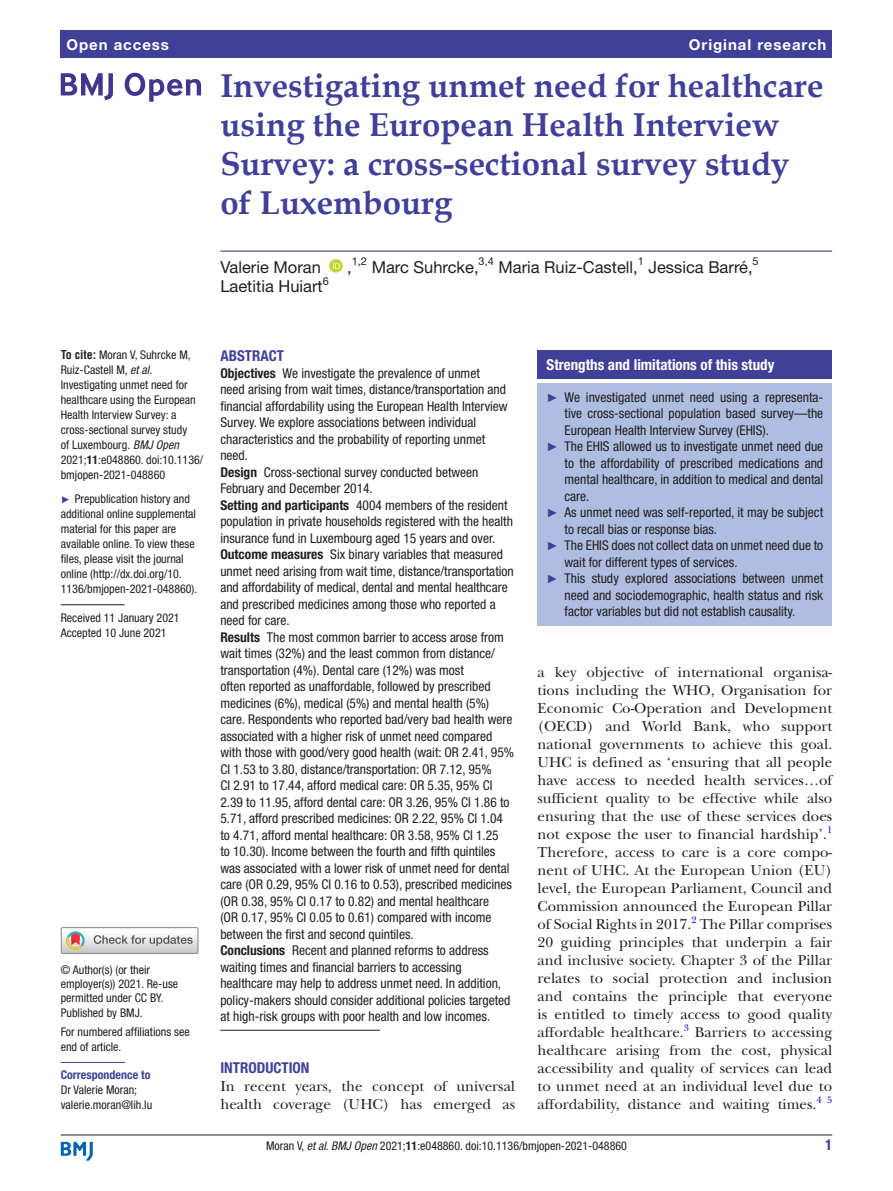
<style>
.page{position:relative;width:893px;height:1191px;background:#fff}
.page>*{position:absolute;margin:0;border:0;box-sizing:border-box;transform-origin:0 0}
.t1{font:700 33px/39px "Book Antiqua";color:#414099}
.t2{font:16.5px "Helvetica Neue LT Std";color:#231f20}
.t3{font:15px/18px "New Baskerville";color:#231f20;text-align:justify}
.t4{font:700 condensed 15px "Helvetica Neue LT Std";color:#fff}
.t5{font:700 15px "Helvetica Neue LT Std";letter-spacing:.065em;color:#fff}
.t6{font:700 condensed 15px "Helvetica Neue LT Std";color:#414099}
.t7{font:condensed 13.5px/16.5px "Helvetica Neue LT Std";color:#231f20}
.t8{font:condensed 12px/15px "Helvetica Neue LT Std";color:#231f20}
.t9{font:700 condensed 12px "Helvetica Neue LT Std";color:#414099}
.t10{font:10.95px "Helvetica Neue LT Std";color:#231f20}
.t11{font:9.9px "New Baskerville";color:#00f}
.s1{font-family:"Helvetica LT Std";font-weight:700}
.s2{font-style:italic}
.s3{font-weight:700}
.s4{font-family:"Arial";font-stretch:normal;font-size:9.75px;color:#414099}
.s5{font-family:"Arial";font-stretch:normal;font-size:12px;color:#414099}
</style>
<div class="page">
<hr style="left:61px;top:1134px;width:771px;height:1px;background:#231f20">
<svg style="left:61px;top:1141px;width:32px;height:19px"></svg>
<div style="left:61px;top:31px;width:771px;height:27px;background:#414099"></div>
<hr style="left:220px;top:250px;width:612px;height:2px;background:#414099">
<svg style="left:329px;top:259px;width:14px;height:14px"></svg>
<hr style="left:61px;top:604px;width:64px;height:1px;background:#231f20">
<hr style="left:61px;top:1062px;width:64px;height:1px;background:#414099">
<svg style="left:61px;top:73px;width:52px;height:27px"></svg>
<svg style="left:125px;top:73px;width:76px;height:29px"></svg>
<div style="left:61px;top:927px;width:138px;height:27px;border:1px solid #969090"></div>
<svg style="left:61px;top:927px;width:137px;height:26px"></svg>
<hr style="left:220px;top:1030px;width:160px;height:1px;background:#231f20">
<div style="left:538px;top:350px;width:294px;height:29px;background:#414099"></div>
<div style="left:538px;top:383px;width:294px;height:242px;background:#afbde1"></div>
<p class="t5" style="left:66px;top:35px;width:104px">Open access</p>
<p class="t5" style="left:689px;top:35px;width:139px">Original research</p>
<h1 class="t1" style="left:220px;top:66px;width:605px">Investigating unmet need for healthcare using the European Health Interview Survey: a cross-sectional survey study of Luxembourg</h1>
<p class="t2" style="left:220px;top:257px;width:102px">Valerie Moran</p>
<p class="t2" style="left:347px;top:257px;width:6px">,</p>
<p class="t10" style="left:352px;top:255px;width:17px">1,2</p>
<p class="t2" style="left:372px;top:257px;width:108px">Marc Suhrcke,</p>
<p class="t10" style="left:479px;top:255px;width:17px">3,4</p>
<p class="t2" style="left:498px;top:257px;width:141px">Maria Ruiz-Castell,</p>
<p class="t10" style="left:638px;top:255px;width:8px">1</p>
<p class="t2" style="left:648px;top:257px;width:106px">Jessica Barré,</p>
<p class="t10" style="left:753px;top:255px;width:8px">5</p>
<p class="t2" style="left:220px;top:276px;width:104px">Laetitia Huiart</p>
<p class="t10" style="left:323px;top:274px;width:8px">6</p>
<p class="t8" style="left:61px;top:347px;width:144px"><span class="s1">To cite:</span> Moran V, Suhrcke M,<br>Ruiz-Castell M, <span class="s2">et al</span>.<br>Investigating unmet need for healthcare using the European<br>Health Interview Survey: a cross-sectional survey study<br>of Luxembourg. <span class="s2">BMJ Open<br></span>2021;<span class="s3">11</span>:e048860. doi:10.1136/ bmjopen-2021-048860</p>
<p class="t8" style="left:61px;top:491px;width:138px"><span class="s4">►</span> Prepublication history and additional online supplemental material for this paper are available online. To view these files, please visit the journal online (http://dx.doi.org/10.<br>1136/bmjopen-2021-048860).</p>
<p class="t8" style="left:61px;top:610px;width:120px">Received 11 January 2021<br>Accepted 10 June 2021</p>
<p class="t8" style="left:61px;top:962px;width:119px;line-height:14.4px">© Author(s) (or their employer(s)) 2021. Re-use permitted under CC BY.<br>Published by BMJ.</p>
<p class="t8" style="left:61px;top:1024px;width:130px">For numbered affiliations see end of article.</p>
<p class="t9" style="left:61px;top:1067px;width:91px">Correspondence to</p>
<p class="t8" style="left:61px;top:1082px;width:93px">Dr Valerie Moran; valerie.moran@lih.lu</p>
<p class="t6" style="left:220px;top:347px;width:65px">ABSTRACT</p>
<p class="t7" style="left:220px;top:364px;width:295px"><span class="s3">Objectives</span> We investigate the prevalence of unmet<br>need arising from wait times, distance/transportation and financial affordability using the European Health Interview Survey. We explore associations between individual characteristics and the probability of reporting unmet need.<br><span class="s3">Design</span> Cross-sectional survey conducted between February and December 2014.<br><span class="s3">Setting and participants</span> 4004 members of the resident population in private households registered with the health insurance fund in Luxembourg aged 15 years and over.<br><span class="s3">Outcome measures</span> Six binary variables that measured unmet need arising from wait time, distance/transportation and affordability of medical, dental and mental healthcare and prescribed medicines among those who reported a need for care.<br><span class="s3">Results</span> The most common barrier to access arose from wait times (32%) and the least common from distance/ transportation (4%). Dental care (12%) was most<br>often reported as unaffordable, followed by prescribed medicines (6%), medical (5%) and mental health (5%) care. Respondents who reported bad/very bad health were associated with a higher risk of unmet need compared with those with good/very good health (wait: OR 2.41, 95% CI 1.53 to 3.80, distance/transportation: OR 7.12, 95%<br>CI 2.91 to 17.44, afford medical care: OR 5.35, 95% CI 2.39 to 11.95, afford dental care: OR 3.26, 95% CI 1.86 to 5.71, afford prescribed medicines: OR 2.22, 95% CI 1.04 to 4.71, afford mental healthcare: OR 3.58, 95% CI 1.25<br>to 10.30). Income between the fourth and fifth quintiles was associated with a lower risk of unmet need for dental care (OR 0.29, 95% CI 0.16 to 0.53), prescribed medicines (OR 0.38, 95% CI 0.17 to 0.82) and mental healthcare<br>(OR 0.17, 95% CI 0.05 to 0.61) compared with income between the first and second quintiles.<br><span class="s3">Conclusions</span> Recent and planned reforms to address waiting times and financial barriers to accessing healthcare may help to address unmet need. In addition, policy-makers should consider additional policies targeted at high-risk groups with poor health and low incomes.</p>
<p class="t6" style="left:220px;top:1059px;width:91px">INTRODUCTION</p>
<p class="t3" style="left:220px;top:1077px;width:296px">In recent years, the concept of universal health coverage (UHC) has emerged as</p>
<p class="t4" style="left:547px;top:356px;width:229px">Strengths and limitations of this study</p>
<p class="t7" style="left:547px;top:389px;width:278px"><span class="s5">►</span> We investigated unmet need using a representa-</p>
<p class="t7" style="left:565px;top:405px;width:260px">tive cross-sectional population based survey—the</p>
<p class="t7" style="left:565px;top:422px;width:206px">European Health Interview Survey (EHIS).</p>
<p class="t7" style="left:547px;top:438px;width:278px"><span class="s5">►</span> The EHIS allowed us to investigate unmet need due</p>
<p class="t7" style="left:565px;top:455px;width:260px">to the affordability of prescribed medications and</p>
<p class="t7" style="left:565px;top:471px;width:260px">mental healthcare, in addition to medical and dental</p>
<p class="t7" style="left:565px;top:488px;width:26px">care.</p>
<p class="t7" style="left:547px;top:504px;width:278px"><span class="s5">►</span> As unmet need was self-reported, it may be subject</p>
<p class="t7" style="left:565px;top:521px;width:154px">to recall bias or response bias.</p>
<p class="t7" style="left:547px;top:537px;width:278px"><span class="s5">►</span> The EHIS does not collect data on unmet need due to</p>
<p class="t7" style="left:565px;top:554px;width:175px">wait for different types of services.</p>
<p class="t7" style="left:547px;top:570px;width:278px"><span class="s5">►</span> This study explored associations between unmet</p>
<p class="t7" style="left:565px;top:587px;width:260px">need and sociodemographic, health status and risk</p>
<p class="t7" style="left:565px;top:603px;width:232px">factor variables but did not establish causality.</p>
<p class="t3" style="left:538px;top:663px;width:296px">a key objective of international organisa&shy;tions including the WHO, Organisation for Economic Co-Operation and Development (OECD) and World Bank, who support national governments to achieve this goal.<br>UHC is defined as ‘ensuring that all people have access to needed health services…of sufficient quality to be effective while also ensuring that the use of these services does not expose the user to financial hardship’.<sup>1<br></sup>Therefore, access to care is a core compo&shy;nent of UHC. At the European Union (EU) level, the European Parliament, Council and Commission announced the European Pillar of Social Rights in 2017.</p>
<p class="t11" style="left:691px;top:913px;width:7px">2</p>
<p class="t3" style="left:538px;top:915px;width:296px;text-indent:162px">The Pillar comprises 20 guiding principles that underpin a fair and inclusive society. Chapter 3 of the Pillar relates to social protection and inclusion and contains the principle that everyone is entitled to timely access to good quality affordable healthcare.<sup>3</sup> Barriers to accessing healthcare arising from the cost, physical accessibility and quality of services can lead to unmet need at an individual level due to affordability, distance and waiting times.</p>
<p class="t11" style="left:816px;top:1093px;width:17px">4 5</p>
<p class="t8" style="left:266px;top:1137px;width:362px">Moran V, <span class="s2">et al</span>. <span class="s2">BMJ Open</span> 2021;<span class="s3">11</span>:e048860. doi:10.1136/bmjopen-2021-048860</p>
<p class="t6" style="left:825px;top:1135px;width:9px">1</p>
</div>
